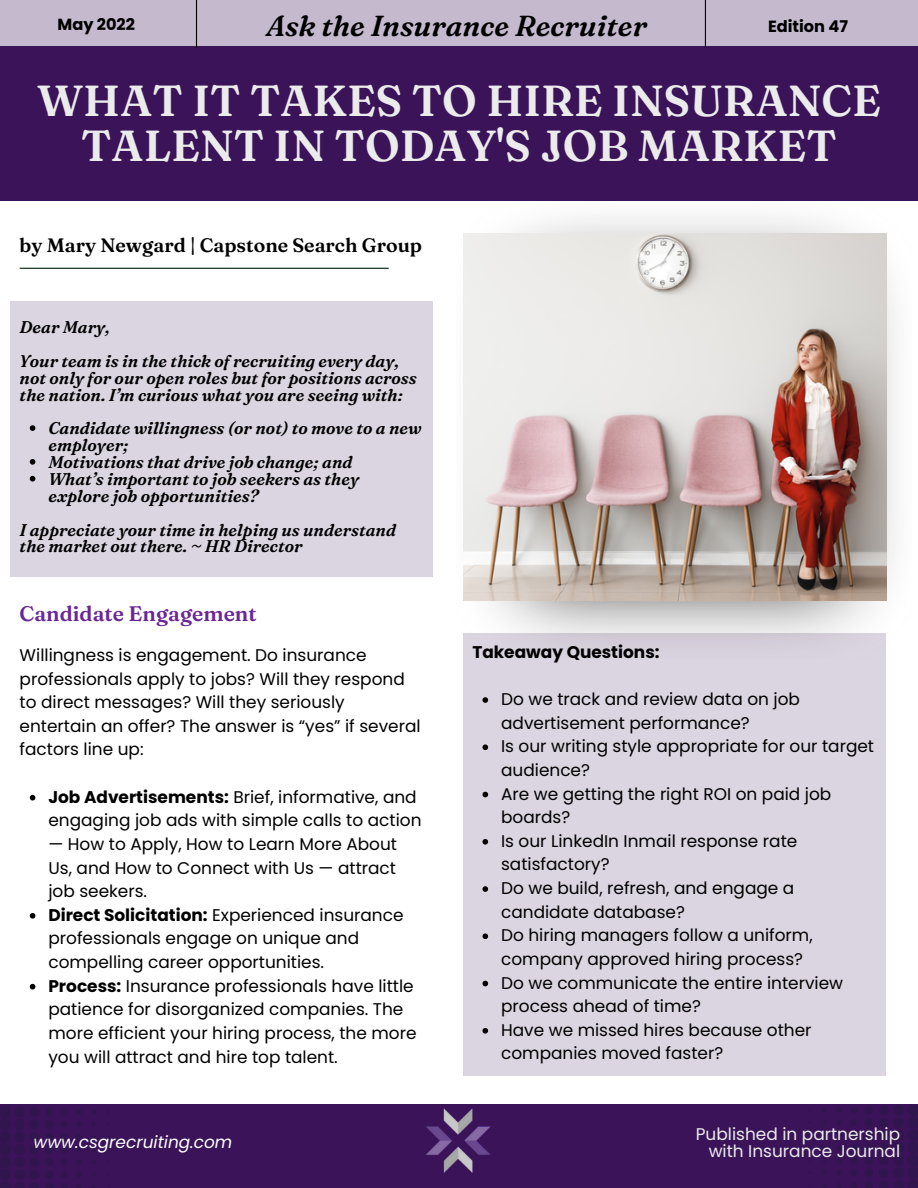
<style>
.page{position:relative;width:918px;height:1188px;background:#fff}
.page>*{position:absolute;margin:0;border:0;box-sizing:border-box;transform-origin:0 0}
.t1{font:600 43.35px/44.2px "Fraunces 9 pt";color:#ebebeb;text-align:center}
.t2{font:italic 600 28.95px "Fraunces 9 pt";color:#000}
.t3{font:600 21px "Fraunces 9 pt";color:#6b2794}
.t4{font:600 19.35px "Fraunces 9 pt";color:#000}
.t5{font:16.95px/23.7px "Poppins";color:#000}
.t6{font:italic 600 16.95px/16.8px "Fraunces 9 pt";color:#000}
.t7{font:16.95px/16.8px "Poppins";color:#ebebeb;text-align:right}
.t8{font:italic 16.95px "Poppins";color:#fff}
.t9{font:700 16.95px "Poppins";color:#000}
.t10{font:700 16.2px "Poppins";color:#000}
.s1{font-weight:700}
</style>
<div class="page">
<div style="left:0;top:47px;width:918px;height:154px;background:#3a1359"></div>
<div style="left:463px;top:634px;width:423px;height:442px;background:#dbd5e1"></div>
<img style="left:463px;top:217px;width:434px;height:423px">
<img style="left:463px;top:233px;width:423px;height:368px">
<hr style="left:20px;top:268px;width:369px;height:1px;background:#011e0d">
<div style="left:0;top:1104px;width:918px;height:84px;background:#3a1359"></div>
<svg style="left:851px;top:1182px;width:6px;height:6px"></svg>
<svg style="left:837px;top:1183px;width:5px;height:5px"></svg>
<svg style="left:837px;top:1171px;width:4px;height:4px"></svg>
<svg style="left:851px;top:1157px;width:6px;height:19px"></svg>
<svg style="left:837px;top:1158px;width:5px;height:5px"></svg>
<svg style="left:837px;top:1146px;width:4px;height:4px"></svg>
<svg style="left:851px;top:1132px;width:6px;height:19px"></svg>
<svg style="left:837px;top:1133px;width:4px;height:5px"></svg>
<svg style="left:837px;top:1121px;width:4px;height:4px"></svg>
<svg style="left:879px;top:1105px;width:39px;height:83px"></svg>
<svg style="left:865px;top:1107px;width:8px;height:81px"></svg>
<svg style="left:851px;top:1107px;width:6px;height:19px"></svg>
<svg style="left:837px;top:1108px;width:4px;height:4px"></svg>
<svg style="left:61px;top:1109px;width:6px;height:6px"></svg>
<svg style="left:77px;top:1110px;width:4px;height:4px"></svg>
<svg style="left:61px;top:1122px;width:6px;height:5px"></svg>
<svg style="left:77px;top:1122px;width:4px;height:5px"></svg>
<svg style="left:61px;top:1134px;width:6px;height:6px"></svg>
<svg style="left:77px;top:1135px;width:4px;height:4px"></svg>
<svg style="left:61px;top:1147px;width:6px;height:5px"></svg>
<svg style="left:77px;top:1147px;width:4px;height:5px"></svg>
<svg style="left:61px;top:1159px;width:6px;height:6px"></svg>
<svg style="left:77px;top:1160px;width:4px;height:4px"></svg>
<svg style="left:61px;top:1172px;width:6px;height:5px"></svg>
<svg style="left:77px;top:1172px;width:4px;height:5px"></svg>
<svg style="left:0;top:1106px;width:39px;height:82px"></svg>
<svg style="left:46px;top:1108px;width:7px;height:80px"></svg>
<svg style="left:61px;top:1184px;width:6px;height:4px"></svg>
<div style="left:0;top:0;width:918px;height:46px;background:#c5b9ce"></div>
<hr style="left:705px;top:0;width:1px;height:48px;background:#000">
<hr style="left:196px;top:0;width:1px;height:48px;background:#000">
<img style="left:426px;top:1109px;width:65px;height:64px">
<div style="left:10px;top:302px;width:423px;height:275px;background:#dbd5e1"></div>
<svg style="left:30px;top:795px;width:5px;height:5px"></svg>
<svg style="left:30px;top:913px;width:5px;height:6px"></svg>
<svg style="left:30px;top:984px;width:5px;height:5px"></svg>
<svg style="left:30px;top:425px;width:5px;height:6px"></svg>
<svg style="left:30px;top:459px;width:5px;height:6px"></svg>
<svg style="left:30px;top:476px;width:5px;height:6px"></svg>
<svg style="left:482px;top:697px;width:6px;height:6px"></svg>
<svg style="left:482px;top:744px;width:6px;height:6px"></svg>
<svg style="left:482px;top:792px;width:6px;height:5px"></svg>
<svg style="left:482px;top:839px;width:6px;height:6px"></svg>
<svg style="left:482px;top:886px;width:6px;height:6px"></svg>
<svg style="left:482px;top:933px;width:6px;height:6px"></svg>
<svg style="left:482px;top:981px;width:6px;height:5px"></svg>
<svg style="left:482px;top:1028px;width:6px;height:6px"></svg>
<p class="t10" style="left:58px;top:13px;width:79px">May 2022</p>
<h2 class="t2" style="left:266px;top:7px;width:383px">Ask the Insurance Recruiter</h2>
<p class="t10" style="left:768px;top:15px;width:82px">Edition 47</p>
<h1 class="t1" style="left:37px;top:79px;width:845px">WHAT IT TAKES TO HIRE INSURANCE<br>TALENT IN TODAY'S JOB MARKET</h1>
<p class="t4" style="left:20px;top:233px;width:404px">by Mary Newgard | Capstone Search Group</p>
<p class="t6" style="left:20px;top:310px;width:381px;line-height:33.8px">Dear Mary,<br>Your team is in the thick of recruiting every day,</p>
<p class="t6" style="left:20px;top:369px;width:399px">not only for our open roles but for positions across the nation. I’m curious what you are seeing with:</p>
<p class="t6" style="left:48px;top:420px;width:375px">Candidate willingness (or not) to move to a new employer;<br>Motivations that drive job change; and<br>What’s important to job seekers as they explore job opportunities?</p>
<p class="t6" style="left:20px;top:521px;width:378px">I appreciate your time in helping us understand the market out there. ~ HR Director</p>
<p class="t3" style="left:20px;top:600px;width:239px">Candidate Engagement</p>
<p class="t5" style="left:20px;top:643px;width:402px">Willingness is engagement. Do insurance professionals apply to jobs? Will they respond to direct messages? Will they seriously entertain an offer? The answer is “yes” if several factors line up:</p>
<p class="t5" style="left:48px;top:785px;width:375px"><span class="s1">Job Advertisements:</span> Brief, informative, and engaging job ads with simple calls to action</p>
<p class="t5" style="left:48px;top:832px;width:370px">— How to Apply, How to Learn More About Us, and How to Connect with Us — attract job seekers.<br><span class="s1">Direct Solicitation:</span> Experienced insurance professionals engage on unique and compelling career opportunities.<br><span class="s1">Process:</span> Insurance professionals have little patience for disorganized companies. The more efficient your hiring process, the more you will attract and hire top talent.</p>
<p class="t8" style="left:34px;top:1130px;width:200px">www.csgrecruiting.com</p>
<p class="t9" style="left:472px;top:640px;width:189px">Takeaway Questions:</p>
<p class="t5" style="left:501px;top:687px;width:374px">Do we track and review data on job advertisement performance?<br>Is our writing style appropriate for our target audience?<br>Are we getting the right ROI on paid job boards?<br>Is our LinkedIn Inmail response rate satisfactory?<br>Do we build, refresh, and engage a candidate database?<br>Do hiring managers follow a uniform, company approved hiring process?<br>Do we communicate the entire interview process ahead of time?<br>Have we missed hires because other companies moved faster?</p>
<p class="t7" style="left:696px;top:1126px;width:206px">Published in partnership with Insurance Journal</p>
</div>
